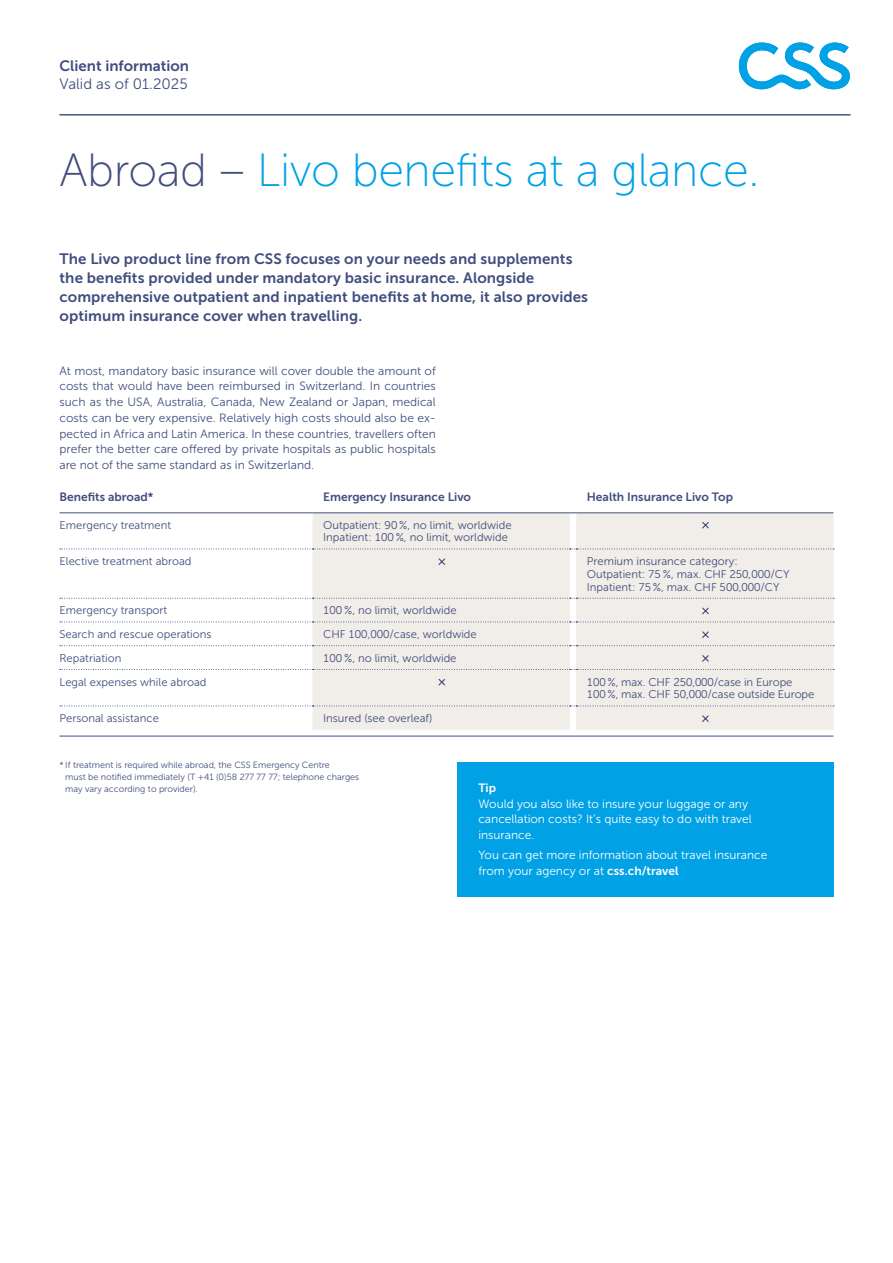
<style>
.page{position:relative;width:893px;height:1263px;background:#fff}
.page>*{position:absolute;margin:0;border:0;box-sizing:border-box;transform-origin:0 0}
.t1{font:46.5px "Museo Sans 100";letter-spacing:-.01em;color:#00a1e5}
.t2{font:15px/18.8px "Museo Sans 700";letter-spacing:.005em;color:#414e7e}
.t3{font:15px "Museo Sans 300";color:#414e7e}
.t4{font:12px/15.8px "Museo Sans 300";color:#414e7e;text-align:justify}
.t5{font:12px/15.8px "Museo Sans 300";color:#fff}
.t6{font:12px "Museo Sans 700";color:#414e7e}
.t7{font:12px "Museo Sans 700";color:#fff}
.t8{font:11.25px/12.8px "Museo Sans 300";color:#414e7e}
.t9{font:9px/12px "Museo Sans 300";color:#414e7e}
.s1{color:#414e7e}
.s2{font-family:"Museo Sans 700"}
</style>
<div class="page">
<svg style="left:739px;top:43px;width:111px;height:46px"></svg>
<hr style="left:60px;top:114px;width:790px;height:1px;background:#414e7e">
<div style="left:313px;top:513px;width:520px;height:217px;background:#f1ede8"></div>
<hr style="left:60px;top:512px;width:253px;height:1px;background:#414e7e">
<hr style="left:313px;top:512px;width:257px;height:1px;background:#414e7e">
<hr style="left:576px;top:512px;width:257px;height:1px;background:#414e7e">
<hr style="left:60px;top:736px;width:253px;height:1px;background:#414e7e">
<hr style="left:313px;top:736px;width:257px;height:1px;background:#414e7e">
<hr style="left:576px;top:736px;width:257px;height:1px;background:#414e7e">
<svg style="left:60px;top:549px;width:774px;height:1px"></svg>
<svg style="left:60px;top:598px;width:774px;height:1px"></svg>
<svg style="left:60px;top:622px;width:774px;height:1px"></svg>
<svg style="left:60px;top:645px;width:774px;height:1px"></svg>
<svg style="left:60px;top:669px;width:774px;height:1px"></svg>
<svg style="left:60px;top:705px;width:774px;height:1px"></svg>
<svg style="left:701px;top:521px;width:9px;height:9px"></svg>
<svg style="left:437px;top:557px;width:9px;height:9px"></svg>
<svg style="left:701px;top:606px;width:9px;height:9px"></svg>
<svg style="left:701px;top:630px;width:9px;height:9px"></svg>
<svg style="left:701px;top:654px;width:9px;height:9px"></svg>
<svg style="left:437px;top:678px;width:9px;height:8px"></svg>
<svg style="left:701px;top:714px;width:9px;height:9px"></svg>
<div style="left:457px;top:762px;width:376px;height:134px;background:#00a1e5"></div>
<h2 class="t2" style="left:60px;top:56px;width:131px">Client information</h2>
<h2 class="t3" style="left:60px;top:76px;width:130px">Valid as of 01.2025</h2>
<h1 class="t1" style="left:60px;top:145px;width:701px"><span class="s1">Abroad –</span> Livo benefits at a glance.</h1>
<p class="t2" style="left:60px;top:250px;width:530px">The Livo product line from CSS focuses on your needs and supplements the benefits provided under mandatory basic insurance. Alongside comprehensive outpatient and inpatient benefits at home, it also provides optimum insurance cover when travelling.</p>
<p class="t4" style="left:60px;top:363px;width:378px">At most, mandatory basic insurance will cover double the amount of costs that would have been reimbursed in Switzerland. In countries such as the USA, Australia, Canada, New Zealand or Japan, medical costs can be very expensive. Relatively high costs should also be ex&shy;pected in Africa and Latin America. In these countries, travellers often prefer the better care offered by private hospitals as public hospitals are not of the same standard as in Switzerland.</p>
<p class="t6" style="left:60px;top:490px;width:95px">Benefits abroad*</p>
<p class="t6" style="left:323px;top:490px;width:149px">Emergency Insurance Livo</p>
<p class="t6" style="left:587px;top:490px;width:148px">Health Insurance Livo Top</p>
<p class="t8" style="left:60px;top:518px;width:113px">Emergency treatment</p>
<p class="t8" style="left:323px;top:518px;width:190px">Outpatient: 90 %, no limit, worldwide<br>Inpatient: 100 %, no limit, worldwide</p>
<p class="t8" style="left:60px;top:555px;width:134px">Elective treatment abroad</p>
<p class="t8" style="left:587px;top:555px;width:204px">Premium insurance category:<br>Outpatient: 75 %, max. CHF 250,000/CY<br>Inpatient: 75 %, max. CHF 500,000/CY</p>
<p class="t8" style="left:60px;top:604px;width:109px">Emergency transport</p>
<p class="t8" style="left:323px;top:604px;width:135px">100 %, no limit, worldwide</p>
<p class="t8" style="left:60px;top:628px;width:153px">Search and rescue operations</p>
<p class="t8" style="left:323px;top:628px;width:155px">CHF 100,000/case, worldwide</p>
<p class="t8" style="left:60px;top:652px;width:63px">Repatriation</p>
<p class="t8" style="left:323px;top:652px;width:135px">100 %, no limit, worldwide</p>
<p class="t8" style="left:60px;top:675px;width:148px">Legal expenses while abroad</p>
<p class="t8" style="left:587px;top:675px;width:229px">100 %, max. CHF 250,000/case in Europe<br>100 %, max. CHF 50,000/case outside Europe</p>
<p class="t8" style="left:60px;top:712px;width:101px">Personal assistance</p>
<p class="t8" style="left:323px;top:712px;width:111px">Insured (see overleaf)</p>
<p class="t9" style="left:65px;top:759px;width:295px;text-indent:-6px">* If treatment is required while abroad, the CSS Emergency Centre<br>must be notified immediately (T +41 (0)58 277 77 77; telephone charges may vary according to provider).</p>
<p class="t7" style="left:478px;top:781px;width:19px">Tip</p>
<p class="t5" style="left:478px;top:796px;width:275px">Would you also like to insure your luggage or any cancellation costs? It’s quite easy to do with travel insurance.</p>
<p class="t5" style="left:478px;top:847px;width:291px">You can get more information about travel insurance from your agency or at <span class="s2">css.ch/travel</span></p>
</div>
